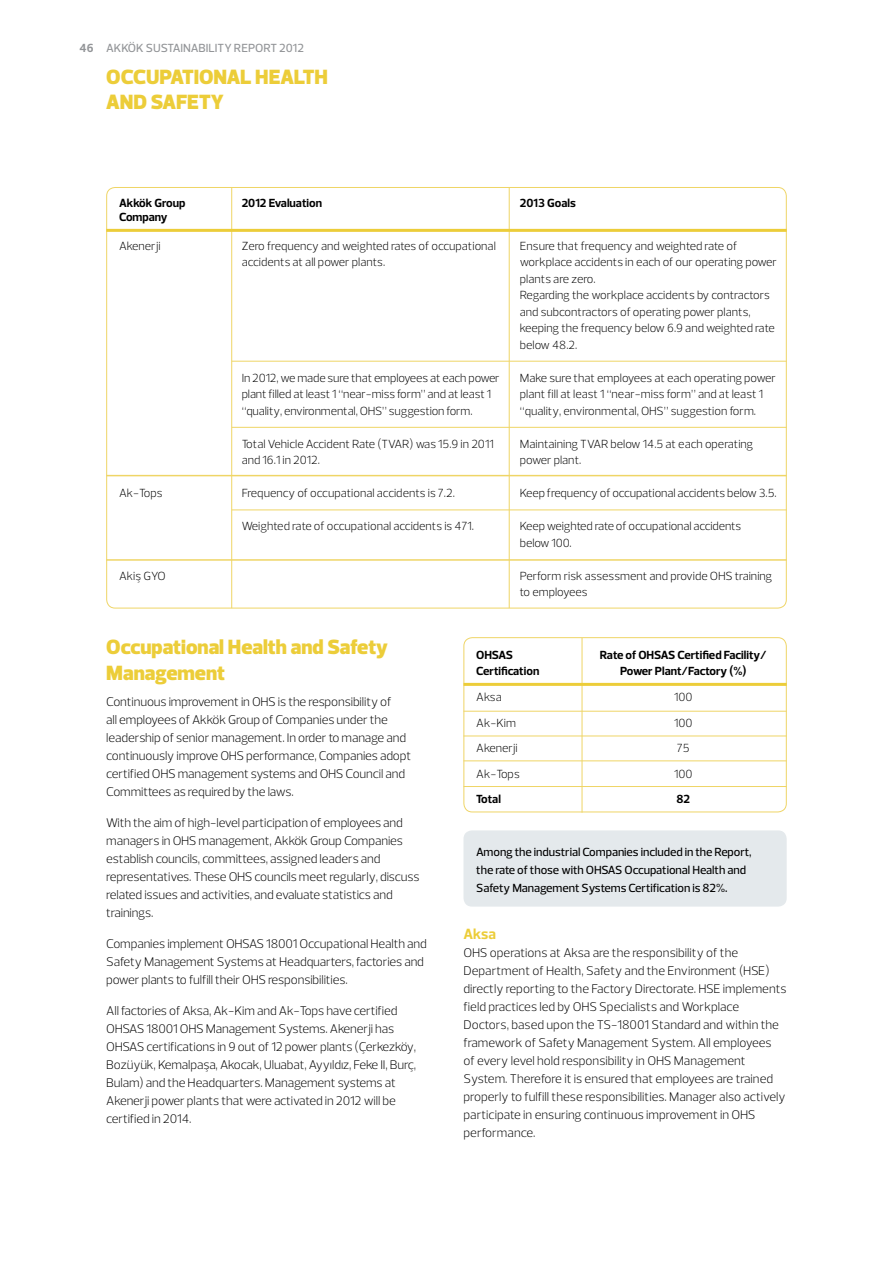
<style>
.page{position:relative;width:893px;height:1263px;background:#fff}
.page>*{position:absolute;margin:0;border:0;box-sizing:border-box;transform-origin:0 0}
.t1{font:900 21px/25.2px "Prelo";color:#eccd39}
.t2{font:700 15px "Prelo";color:#eccd39}
.t3{font:300 12.75px/18px "Prelo";letter-spacing:-.01em;color:#000}
.t4{font:300 12px/16.5px "Prelo";color:#000}
.t5{font:500 12px/18px "Prelo";letter-spacing:-.005em;color:#000}
.t6{font:700 12px/15.8px "Prelo";color:#000}
.t7{font:500 12px "Prelo";color:#939598}
.s1{font-weight:700}
</style>
<div class="page">
<hr style="left:106px;top:475px;width:681px;height:1px;background:#efd566">
<hr style="left:106px;top:559px;width:681px;height:2px;background:#efd566">
<hr style="left:232px;top:361px;width:555px;height:1px;background:#efd566">
<hr style="left:232px;top:427px;width:555px;height:1px;background:#efd566">
<hr style="left:232px;top:509px;width:555px;height:1px;background:#efd566">
<hr style="left:231px;top:187px;width:1px;height:421px;background:#efd566">
<hr style="left:509px;top:187px;width:1px;height:421px;background:#efd566">
<hr style="left:106px;top:229px;width:681px;height:3px;background:#eccd39">
<div style="left:463px;top:637px;width:324px;height:175px;border:1px solid #efd566;border-radius:9px"></div>
<hr style="left:463px;top:711px;width:324px;height:1px;background:#efd566">
<hr style="left:463px;top:736px;width:324px;height:1px;background:#efd566">
<hr style="left:463px;top:760px;width:324px;height:1px;background:#efd566">
<hr style="left:463px;top:786px;width:324px;height:1px;background:#efd566">
<hr style="left:582px;top:638px;width:1px;height:175px;background:#efd566">
<hr style="left:463px;top:683px;width:324px;height:3px;background:#eccd39">
<div style="left:463px;top:830px;width:324px;height:76px;background:#e4e9ec;border-radius:9px"></div>
<p class="t7" style="left:80px;top:40px;width:226px"><span class="s1">46</span> AKKÖK SUSTAINABILITY REPORT 2012</p>
<h1 class="t1" style="left:106px;top:64px;width:223px">OCCUPATIONAL HEALTH<br>AND SAFETY</h1>
<p class="t6" style="left:119px;top:195px;width:68px;line-height:14.4px">Akkök Group<br>Company</p>
<p class="t6" style="left:242px;top:195px;width:82px">2012 Evaluation</p>
<p class="t6" style="left:520px;top:195px;width:57px">2013 Goals</p>
<p class="t4" style="left:119px;top:238px;width:43px">Akenerji</p>
<p class="t4" style="left:119px;top:485px;width:45px">Ak-Tops</p>
<p class="t4" style="left:119px;top:568px;width:48px">Akiş GYO</p>
<p class="t4" style="left:242px;top:238px;width:256px">Zero frequency and weighted rates of occupational accidents at all power plants.</p>
<p class="t4" style="left:242px;top:370px;width:259px">In 2012, we made sure that employees at each power plant filled at least 1 “near-miss form” and at least 1 “quality, environmental, OHS” suggestion form.</p>
<p class="t4" style="left:242px;top:436px;width:254px">Total Vehicle Accident Rate (TVAR) was 15.9 in 2011 and 16.1 in 2012.</p>
<p class="t4" style="left:242px;top:485px;width:215px">Frequency of occupational accidents is 7.2.</p>
<p class="t4" style="left:242px;top:518px;width:234px">Weighted rate of occupational accidents is 471.</p>
<p class="t4" style="left:520px;top:238px;width:259px">Ensure that frequency and weighted rate of workplace accidents in each of our operating power plants are zero.<br>Regarding the workplace accidents by contractors and subcontractors of operating power plants, keeping the frequency below 6.9 and weighted rate below 48.2.</p>
<p class="t4" style="left:520px;top:370px;width:258px">Make sure that employees at each operating power plant fill at least 1 “near-miss form” and at least 1 “quality, environmental, OHS” suggestion form.</p>
<p class="t4" style="left:520px;top:436px;width:235px">Maintaining TVAR below 14.5 at each operating power plant.</p>
<p class="t4" style="left:520px;top:485px;width:258px">Keep frequency of occupational accidents below 3.5.</p>
<p class="t4" style="left:520px;top:518px;width:223px">Keep weighted rate of occupational accidents below 100.</p>
<p class="t4" style="left:520px;top:568px;width:254px">Perform risk assessment and provide OHS training to employees</p>
<h1 class="t1" style="left:106px;top:635px;width:283px">Occupational Health and Safety<br>Management</h1>
<p class="t3" style="left:106px;top:693px;width:306px">Continuous improvement in OHS is the responsibility of<br>all employees of Akkök Group of Companies under the leadership of senior management. In order to manage and continuously improve OHS performance, Companies adopt certified OHS management systems and OHS Council and Committees as required by the laws.</p>
<p class="t3" style="left:106px;top:814px;width:315px">With the aim of high-level participation of employees and managers in OHS management, Akkök Group Companies establish councils, committees, assigned leaders and representatives. These OHS councils meet regularly, discuss related issues and activities, and evaluate statistics and trainings.</p>
<p class="t3" style="left:106px;top:934px;width:322px">Companies implement OHSAS 18001 Occupational Health and<br>Safety Management Systems at Headquarters, factories and power plants to fulfill their OHS responsibilities.</p>
<p class="t3" style="left:106px;top:1001px;width:311px">All factories of Aksa, Ak-Kim and Ak-Tops have certified OHSAS 18001 OHS Management Systems. Akenerji has OHSAS certifications in 9 out of 12 power plants (Çerkezköy, Bozüyük, Kemalpaşa, Akocak, Uluabat, Ayyıldız, Feke II, Burç, Bulam) and the Headquarters. Management systems at Akenerji power plants that were activated in 2012 will be certified in 2014.</p>
<p class="t6" style="left:476px;top:647px;width:65px">OHSAS<br>Certification</p>
<p class="t6" style="left:600px;top:647px;width:168px;text-align:center">Rate of OHSAS Certified Facility/<br>Power Plant/Factory (%)</p>
<p class="t4" style="left:476px;top:684px;width:45px;line-height:25.5px">Aksa<br>Ak-Kim<br>Akenerji<br>Ak-Tops</p>
<p class="t6" style="left:476px;top:791px;width:26px">Total</p>
<p class="t4" style="left:674px;top:684px;width:20px;line-height:25.5px">100<br>100<br>75<br>100</p>
<p class="t6" style="left:676px;top:791px;width:15px">82</p>
<p class="t5" style="left:476px;top:843px;width:277px">Among the industrial Companies included in the Report, the rate of those with OHSAS Occupational Health and<br>Safety Management Systems Certification is 82%.</p>
<p class="t2" style="left:463px;top:925px;width:34px">Aksa</p>
<p class="t3" style="left:463px;top:944px;width:325px">OHS operations at Aksa are the responsibility of the Department of Health, Safety and the Environment (HSE) directly reporting to the Factory Directorate. HSE implements field practices led by OHS Specialists and Workplace Doctors, based upon the TS-18001 Standard and within the framework of Safety Management System. All employees<br>of every level hold responsibility in OHS Management System. Therefore it is ensured that employees are trained properly to fulfill these responsibilities. Manager also actively participate in ensuring continuous improvement in OHS performance.</p>
</div>
